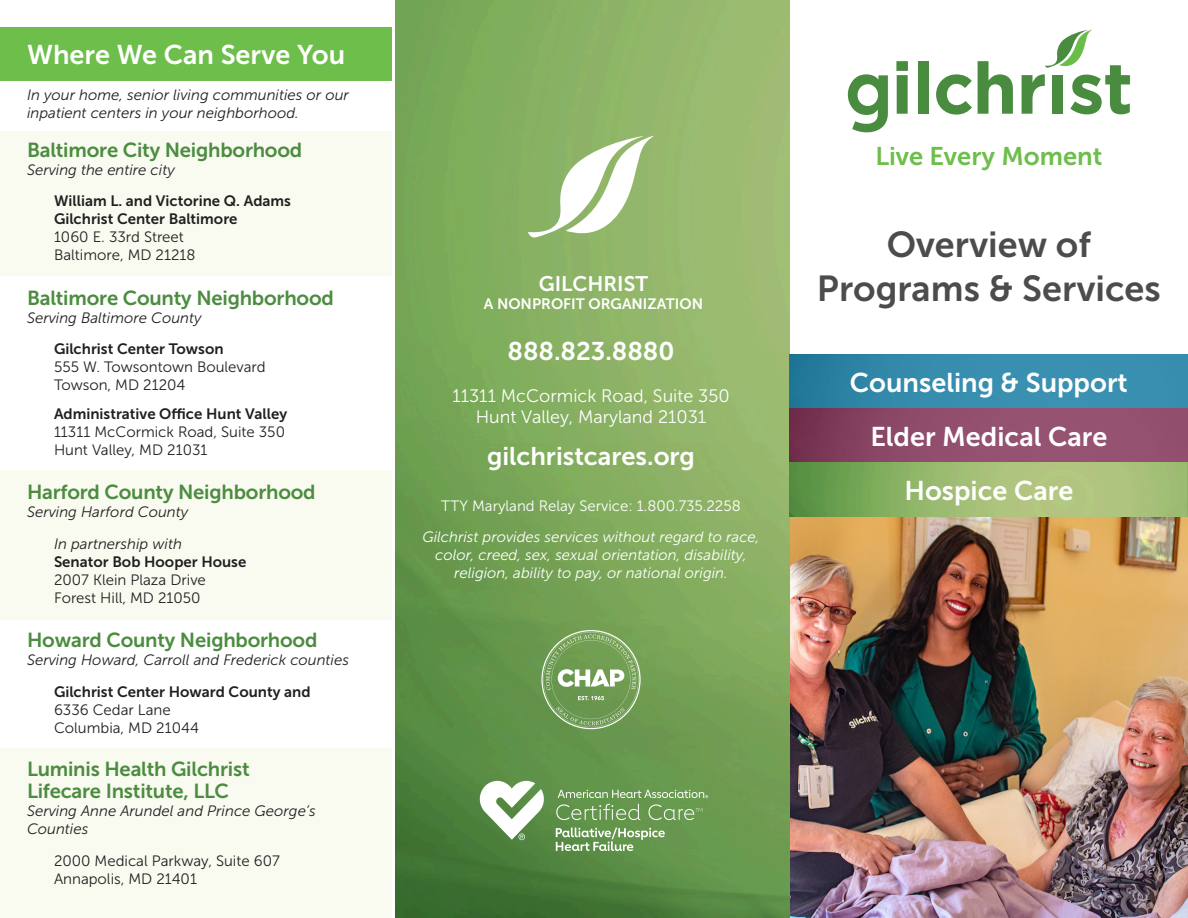
<style>
.page{position:relative;width:1188px;height:918px;background:#fff}
.page>*{position:absolute;margin:0;border:0;box-sizing:border-box;transform-origin:0 0}
.Cover_Title{font:36px/43.2px "Museo Sans 700";color:#4b4c4d;text-align:center}
.Cover_Service_Area{font:27px "Museo Sans 700";color:#fff}
.Back_Cover_Address{font:27px "Museo Sans 700";color:#fff}
.Back_Cover_Green_Heading{font:25.5px "Museo Sans 700";color:#fff}
.Cover_Title-2{font:25.5px "Museo Sans 700";color:#6dbe4b}
.C_S_Heading{font:21px "Museo Sans 700";color:#fff}
.COV-Address{font:20.25px/22.5px "Museo Sans 700";letter-spacing:-.01em;color:#4c8c40}
.Back_Cover_Address-2{font:18px/21px "Museo Sans 300";color:#fff;text-align:center}
.COV-Address-2{font:15px/18px "Museo Sans 300";color:#231f20}
.COV-Address-3{font:italic 15px/18px "Museo Sans 300";color:#231f20}
.COV-Address-4{font:15px/18px "Museo Sans 700";color:#231f20}
.Disclaimer{font:italic 15px/18px "Museo Sans 300";color:#fff;text-align:center}
.Disclaimer-2{font:15px "Museo Sans 300";color:#fff}
.C_S_Heading-2{font:15px "Museo Sans 700";color:#fff}
.s1{font-family:"Museo Sans 300"}
.s2{font-family:"Museo Sans 700"}
.s3{font-style:italic}
</style>
<div class="page">
<img style="left:790px;top:517px;width:398px;height:401px">
<img style="left:395px;top:0;width:395px;height:918px">
<svg style="left:528px;top:136px;width:126px;height:101px"></svg>
<svg style="left:896px;top:61px;width:12px;height:53px"></svg>
<div style="left:918px;top:61px;width:11px;height:53px;background:#498b3f"></div>
<svg style="left:936px;top:74px;width:36px;height:41px"></svg>
<svg style="left:978px;top:61px;width:35px;height:53px"></svg>
<svg style="left:1022px;top:30px;width:108px;height:84px"></svg>
<svg style="left:848px;top:74px;width:40px;height:58px"></svg>
<img style="left:790px;top:355px;width:398px;height:54px">
<div style="left:790px;top:409px;width:398px;height:54px;background:linear-gradient(to right,#803d5c,#9c5978)"></div>
<svg style="left:790px;top:463px;width:398px;height:54px;background:#96b76d"></svg>
<svg style="left:541px;top:630px;width:100px;height:99px;background:#81a868"></svg>
<div style="left:0;top:131px;width:392px;height:145px;background:#f9fbf1"></div>
<div style="left:0;top:470px;width:392px;height:149px;background:#f9fbf1"></div>
<div style="left:0;top:748px;width:392px;height:170px;background:#f9fbf1"></div>
<div style="left:0;top:27px;width:392px;height:54px;background:#6dbe4b"></div>
<svg style="left:558px;top:790px;width:150px;height:8px"></svg>
<svg style="left:556px;top:804px;width:84px;height:16px"></svg>
<svg style="left:648px;top:804px;width:54px;height:16px"></svg>
<svg style="left:556px;top:828px;width:109px;height:23px;background:#8bb07b"></svg>
<svg style="left:480px;top:781px;width:64px;height:59px"></svg>
<p class="Back_Cover_Address" style="left:27px;top:40px;width:320px">Where We Can Serve You</p>
<p class="COV-Address-3" style="left:27px;top:86px;width:323px">In your home, senior living communities or our inpatient centers in your neighborhood.</p>
<p class="COV-Address" style="left:27px;top:139px;width:277px">Baltimore City Neighborhood</p>
<p class="COV-Address-3" style="left:27px;top:161px;width:149px">Serving the entire city</p>
<p class="COV-Address-4" style="left:54px;top:192px;width:238px">William L. and Victorine Q. Adams<br>Gilchrist Center Baltimore<br><span class="s1">1060 E. 33rd Street<br>Baltimore, MD 21218</span></p>
<p class="COV-Address" style="left:27px;top:287px;width:308px">Baltimore County Neighborhood</p>
<p class="COV-Address-3" style="left:27px;top:309px;width:176px">Serving Baltimore County</p>
<p class="COV-Address-2" style="left:54px;top:340px;width:213px"><span class="s2">Gilchrist Center Towson<br></span>555 W. Towsontown Boulevard<br>Towson, MD 21204</p>
<p class="COV-Address-2" style="left:54px;top:405px;width:235px"><span class="s2">Administrative Office Hunt Valley<br></span>11311 McCormick Road, Suite 350<br>Hunt Valley, MD 21031</p>
<p class="COV-Address" style="left:27px;top:481px;width:290px">Harford County Neighborhood</p>
<p class="COV-Address-3" style="left:27px;top:503px;width:163px">Serving Harford County</p>
<p class="COV-Address-2" style="left:54px;top:535px;width:194px"><span class="s3">In partnership with<br></span><span class="s2">Senator Bob Hooper House<br></span>2007 Klein Plaza Drive<br>Forest Hill, MD 21050</p>
<p class="COV-Address" style="left:27px;top:629px;width:292px">Howard County Neighborhood</p>
<p class="COV-Address-3" style="left:27px;top:651px;width:324px">Serving Howard, Carroll and Frederick counties</p>
<p class="COV-Address-4" style="left:54px;top:683px;width:258px">Gilchrist Center Howard County and<br><span class="s1">6336 Cedar Lane<br>Columbia, MD 21044</span></p>
<p class="COV-Address" style="left:27px;top:757px;width:224px">Luminis Health Gilchrist<br>Lifecare Institute, LLC</p>
<p class="COV-Address-3" style="left:27px;top:802px;width:290px">Serving Anne Arundel and Prince George’s<br>Counties</p>
<p class="COV-Address-2" style="left:54px;top:852px;width:227px">2000 Medical Parkway, Suite 607<br>Annapolis, MD 21401</p>
<p class="C_S_Heading" style="left:539px;top:272px;width:111px">GILCHRIST</p>
<p class="C_S_Heading-2" style="left:484px;top:296px;width:221px">A NONPROFIT ORGANIZATION</p>
<p class="Back_Cover_Green_Heading" style="left:508px;top:337px;width:169px">888.823.8880</p>
<p class="Back_Cover_Address-2" style="left:452px;top:385px;width:279px">11311 McCormick Road, Suite 350<br>Hunt Valley, Maryland 21031</p>
<p class="Back_Cover_Green_Heading" style="left:487px;top:442px;width:210px">gilchristcares.org</p>
<p class="Disclaimer-2" style="left:441px;top:498px;width:301px">TTY Maryland Relay Service: 1.800.735.2258</p>
<p class="Disclaimer" style="left:422px;top:528px;width:339px">Gilchrist provides services without regard to race, color, creed, sex, sexual orientation, disability, religion, ability to pay, or national origin.</p>
<p class="Cover_Title-2" style="left:875px;top:142px;width:228px">Live Every Moment</p>
<p class="Cover_Title" style="left:817px;top:223px;width:345px">Overview of<br>Programs &amp; Services</p>
<p class="Cover_Service_Area" style="left:850px;top:367px;width:279px">Counseling &amp; Support</p>
<p class="Cover_Service_Area" style="left:870px;top:421px;width:238px">Elder Medical Care</p>
<p class="Cover_Service_Area" style="left:904px;top:475px;width:170px">Hospice Care</p>
</div>
